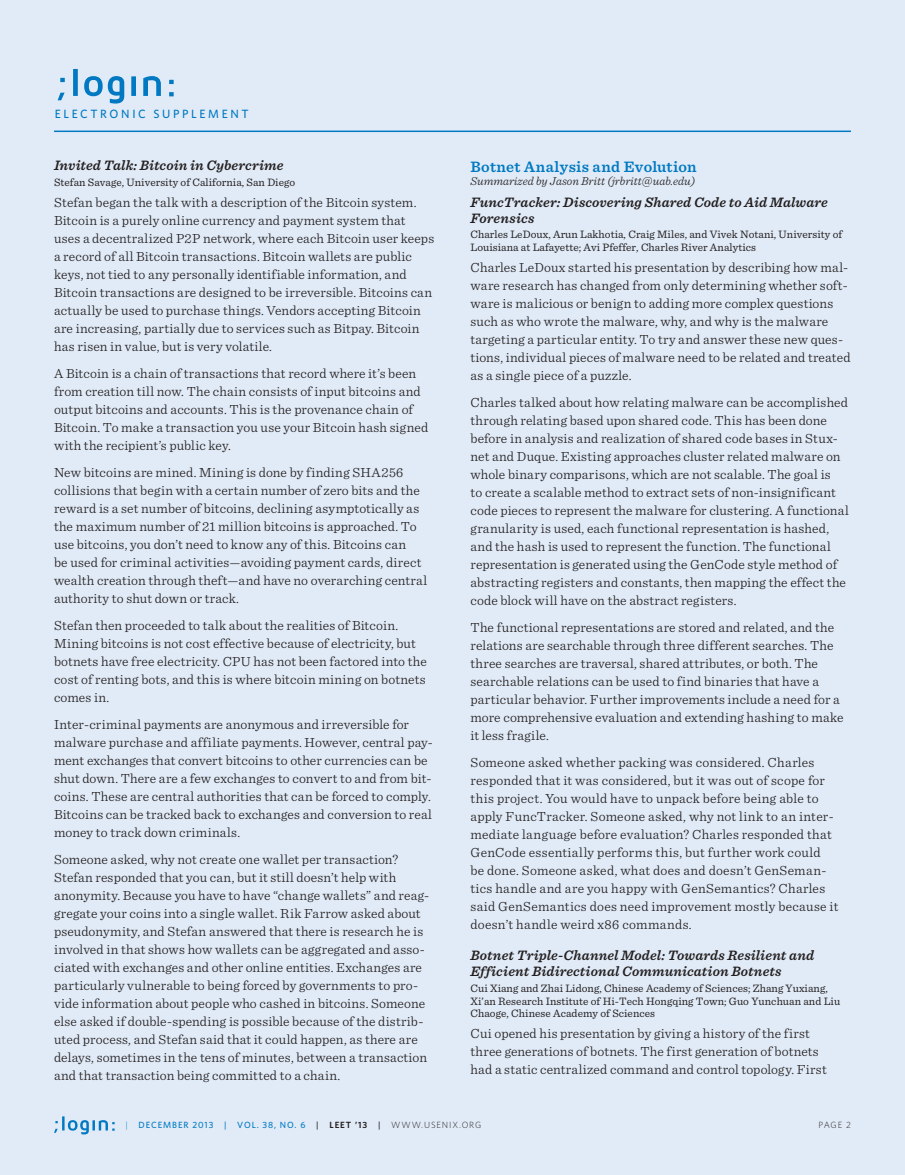
<style>
.page{position:relative;width:905px;height:1175px;background:#fff}
.page>*{position:absolute;margin:0;border:0;box-sizing:border-box;transform-origin:0 0}
.t1{font:600 15.75px "Sentinel";letter-spacing:.015em;color:#0079c2}
.t2{font:italic 600 14.25px/15.8px "Sentinel";letter-spacing:.01em;color:#231f20}
.t3{font:300 13.8px/18px "Sentinel";letter-spacing:.01em;color:#231f20}
.t4{font:italic 300 12px "Sentinel";color:#231f20}
.t5{font:500 12px "Whitney";letter-spacing:.215em;color:#0079c2}
.t6{font:11.25px/12.8px "Sentinel";letter-spacing:.005em;color:#231f20}
.t7{font:500 9px "Whitney";letter-spacing:.1em;color:#0079c2}
.t8{font:300 9px "Whitney";color:#231f20}
.s1{font-weight:300}
.s2{color:#231f20}
.s3{font-weight:600;color:#231f20}
.s4{font-weight:300;color:#231f20}
</style>
<div class="page">
<div style="left:0;top:0;width:904px;height:1174px;background:#e1ebf7"></div>
<svg style="left:58px;top:69px;width:116px;height:35px"></svg>
<hr style="left:54px;top:130px;width:796px;height:2px;background:#0079c2">
<svg style="left:54px;top:1116px;width:61px;height:18px"></svg>
<p class="t5" style="left:55px;top:105px;width:195px">ELECTRONIC SUPPLEMENT</p>
<p class="t2" style="left:54px;top:157px;width:231px">Invited Talk: Bitcoin in Cybercrime</p>
<p class="t6" style="left:54px;top:175px;width:243px">Stefan Savage, University of California, San Diego</p>
<p class="t3" style="left:54px;top:193px;width:382px">Stefan began the talk with a description of the Bitcoin system.<br>Bitcoin is a purely online currency and payment system that uses a decentralized P2P network, where each Bitcoin user keeps a record of all Bitcoin transactions. Bitcoin wallets are public keys, not tied to any personally identifiable information, and Bitcoin transactions are designed to be irreversible. Bitcoins can actually be used to purchase things. Vendors accepting Bitcoin are increasing, partially due to services such as Bitpay. Bitcoin has risen in value, but is very volatile.</p>
<p class="t3" style="left:54px;top:364px;width:376px">A Bitcoin is a chain of transactions that record where it’s been from creation till now. The chain consists of input bitcoins and output bitcoins and accounts. This is the provenance chain of Bitcoin. To make a transaction you use your Bitcoin hash signed with the recipient’s public key.</p>
<p class="t3" style="left:54px;top:463px;width:374px">New bitcoins are mined. Mining is done by finding SHA256 collisions that begin with a certain number of zero bits and the reward is a set number of bitcoins, declining asymptotically as the maximum number of 21 million bitcoins is approached. To use bitcoins, you don’t need to know any of this. Bitcoins can<br>be used for criminal activities—avoiding payment cards, direct wealth creation through theft—and have no overarching central authority to shut down or track.</p>
<p class="t3" style="left:54px;top:616px;width:374px">Stefan then proceeded to talk about the realities of Bitcoin.<br>Mining bitcoins is not cost effective because of electricity, but botnets have free electricity. CPU has not been factored into the cost of renting bots, and this is where bitcoin mining on botnets comes in.</p>
<p class="t3" style="left:54px;top:715px;width:380px">Inter-criminal payments are anonymous and irreversible for malware purchase and affiliate payments. However, central pay&shy;ment exchanges that convert bitcoins to other currencies can be shut down. There are a few exchanges to convert to and from bit&shy;coins. These are central authorities that can be forced to comply.<br>Bitcoins can be tracked back to exchanges and conversion to real money to track down criminals.</p>
<p class="t3" style="left:54px;top:849px;width:376px">Someone asked, why not create one wallet per transaction?<br>Stefan responded that you can, but it still doesn’t help with anonymity. Because you have to have “change wallets” and reag&shy;gregate your coins into a single wallet. Rik Farrow asked about pseudonymity, and Stefan answered that there is research he is involved in that shows how wallets can be aggregated and asso&shy;ciated with exchanges and other online entities. Exchanges are particularly vulnerable to being forced by governments to pro&shy;vide information about people who cashed in bitcoins. Someone else asked if double-spending is possible because of the distrib&shy;uted process, and Stefan said that it could happen, as there are delays, sometimes in the tens of minutes, between a transaction and that transaction being committed to a chain.</p>
<p class="t1" style="left:470px;top:154px;width:227px">Botnet Analysis and Evolution</p>
<p class="t4" style="left:470px;top:172px;width:226px">Summarized by Jason Britt (jrbritt@uab.edu)</p>
<p class="t2" style="left:470px;top:193px;width:359px">FuncTracker: Discovering Shared Code to Aid Malware<br>Forensics</p>
<p class="t6" style="left:470px;top:228px;width:373px">Charles LeDoux, Arun Lakhotia, Craig Miles, and Vivek Notani, University of<br>Louisiana at Lafayette; Avi Pfeffer, Charles River Analytics</p>
<p class="t3" style="left:470px;top:258px;width:381px">Charles LeDoux started his presentation by describing how mal&shy;ware research has changed from only determining whether soft&shy;ware is malicious or benign to adding more complex questions such as who wrote the malware, why, and why is the malware targeting a particular entity. To try and answer these new ques&shy;tions, individual pieces of malware need to be related and treated as a single piece of a puzzle.</p>
<p class="t3" style="left:470px;top:393px;width:380px">Charles talked about how relating malware can be accomplished through relating based upon shared code. This has been done before in analysis and realization of shared code bases in Stux&shy;net and Duque. Existing approaches cluster related malware on whole binary comparisons, which are not scalable. The goal is<br>to create a scalable method to extract sets of non-insignificant code pieces to represent the malware for clustering. A functional granularity is used, each functional representation is hashed, and the hash is used to represent the function. The functional representation is generated using the GenCode style method of abstracting registers and constants, then mapping the effect the code block will have on the abstract registers.</p>
<p class="t3" style="left:470px;top:617px;width:375px">The functional representations are stored and related, and the relations are searchable through three different searches. The three searches are traversal, shared attributes, or both. The searchable relations can be used to find binaries that have a particular behavior. Further improvements include a need for a more comprehensive evaluation and extending hashing to make it less fragile.</p>
<p class="t3" style="left:470px;top:752px;width:369px">Someone asked whether packing was considered. Charles responded that it was considered, but it was out of scope for this project. You would have to unpack before being able to apply FuncTracker. Someone asked, why not link to an inter&shy;mediate language before evaluation? Charles responded that GenCode essentially performs this, but further work could<br>be done. Someone asked, what does and doesn’t GenSeman&shy;tics handle and are you happy with GenSemantics? Charles said GenSemantics does need improvement mostly because it doesn’t handle weird x86 commands.</p>
<p class="t2" style="left:470px;top:946px;width:345px">Botnet Triple-Channel Model: Towards Resilient and<br>Efficient Bidirectional Communication Botnets</p>
<p class="t6" style="left:470px;top:981px;width:371px">Cui Xiang and Zhai Lidong, Chinese Academy of Sciences; Zhang Yuxiang,<br>Xi’an Research Institute of Hi-Tech Hongqing Town; Guo Yunchuan and Liu<br>Chaoge, Chinese Academy of Sciences</p>
<p class="t3" style="left:470px;top:1023px;width:358px">Cui opened his presentation by giving a history of the first three generations of botnets. The first generation of botnets had a static centralized command and control topology. First</p>
<p class="t7" style="left:125px;top:1119px;width:357px"><span class="s1">|</span> DECEMBER 2013 | VOL. 38, NO. 6 <span class="s2">|</span> <span class="s3">LEET ’13</span> <span class="s2">|</span> <span class="s4">WWW.USENIX.ORG</span></p>
<p class="t8" style="left:818px;top:1119px;width:34px">PAGE 2</p>
</div>
